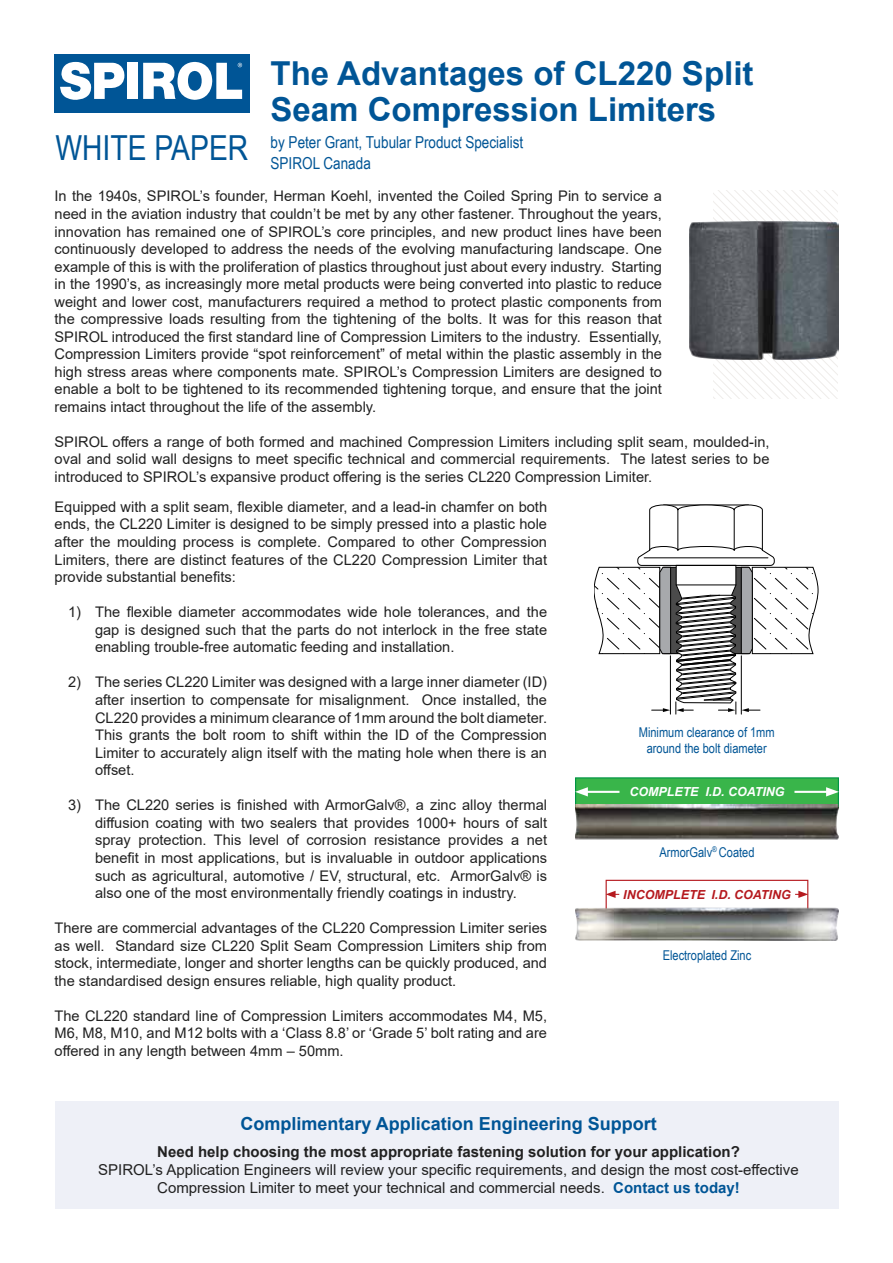
<style>
.page{position:relative;width:893px;height:1263px;background:#fff}
.page>*{position:absolute;margin:0;border:0;box-sizing:border-box;transform-origin:0 0}
.t1{font:700 33px/36px "Arial";color:#005596}
.t2{font:700 18px "Arial";color:#005596}
.t3{font:16.5px/21px "Arial Narrow";color:#005596}
.t4{font:15px/18px "Arial";color:#212121;text-align:center}
.t5{font:700 15px "Arial";color:#212121}
.t6{font:14.7px/17.5px "Arial";color:#212121;text-align:justify}
.t7{font:13.5px/16.2px "Arial Narrow";color:#005596;text-align:center}
.t8{font:italic 700 12.45px "Arial";color:#b5191e}
.t9{font:italic 700 12.45px "Arial";color:#fff}
.s1{font-weight:700;color:#005596}
</style>
<div class="page">
<div style="left:55px;top:1101px;width:784px;height:108px;background:#eef0f7"></div>
<svg style="left:714px;top:191px;width:124px;height:207px"></svg>
<img style="left:689px;top:221px;width:150px;height:139px">
<svg style="left:594px;top:504px;width:225px;height:210px"></svg>
<div style="left:606px;top:880px;width:202px;height:35px;border:1px solid #b5191e"></div>
<img style="left:575px;top:907px;width:263px;height:33px">
<svg style="left:606px;top:891px;width:13px;height:7px"></svg>
<svg style="left:795px;top:891px;width:13px;height:7px"></svg>
<div style="left:575px;top:777px;width:264px;height:31px;background:#39b54a;border:1px solid #009444"></div>
<img style="left:575px;top:804px;width:263px;height:36px">
<hr style="left:584px;top:791px;width:35px;height:2px;background:#fff">
<svg style="left:575px;top:787px;width:13px;height:9px"></svg>
<hr style="left:794px;top:791px;width:36px;height:2px;background:#fff">
<svg style="left:826px;top:787px;width:13px;height:9px"></svg>
<div style="left:54px;top:54px;width:195px;height:58px;background:#005596"></div>
<div style="left:128px;top:63px;width:10px;height:36px;background:#fff"></div>
<svg style="left:60px;top:62px;width:65px;height:38px"></svg>
<svg style="left:143px;top:61px;width:99px;height:39px"></svg>
<h1 class="t1" style="left:271px;top:56px;width:484px">The Advantages of CL220 Split<br>Seam Compression Limiters</h1>
<p class="t3" style="left:55px;top:131px;width:469px;text-indent:215px">by Peter Grant, Tubular Product Specialist<br><sup>WHITE</sup> <sup>PAPER</sup> SPIROL Canada</p>
<p class="t6" style="left:55px;top:187px;width:609px">In the 1940s, SPIROL’s founder, Herman Koehl, invented the Coiled Spring Pin to service a need in the aviation industry that couldn’t be met by any other fastener. Throughout the years, innovation has remained one of SPIROL’s core principles, and new product lines have been continuously developed to address the needs of the evolving manufacturing landscape. One example of this is with the proliferation of plastics throughout just about every industry. Starting in the 1990’s, as increasingly more metal products were being converted into plastic to reduce weight and lower cost, manufacturers required a method to protect plastic components from the compressive loads resulting from the tightening of the bolts. It was for this reason that SPIROL introduced the first standard line of Compression Limiters to the industry. Essentially, Compression Limiters provide “spot reinforcement” of metal within the plastic assembly in the high stress areas where components mate. SPIROL’s Compression Limiters are designed to enable a bolt to be tightened to its recommended tightening torque, and ensure that the joint remains intact throughout the life of the assembly.</p>
<p class="t6" style="left:55px;top:433px;width:716px">SPIROL offers a range of both formed and machined Compression Limiters including split seam, moulded-in, oval and solid wall designs to meet specific technical and commercial requirements. The latest series to be introduced to SPIROL’s expansive product offering is the series CL220 Compression Limiter.</p>
<p class="t6" style="left:55px;top:498px;width:494px">Equipped with a split seam, flexible diameter, and a lead-in chamfer on both ends, the CL220 Limiter is designed to be simply pressed into a plastic hole after the moulding process is complete. Compared to other Compression Limiters, there are distinct features of the CL220 Compression Limiter that provide substantial benefits:</p>
<p class="t6" style="left:95px;top:603px;width:454px;text-indent:-27px">1) The flexible diameter accommodates wide hole tolerances, and the gap is designed such that the parts do not interlock in the free state enabling trouble-free automatic feeding and installation.</p>
<p class="t6" style="left:95px;top:673px;width:454px;text-indent:-27px">2) The series CL220 Limiter was designed with a large inner diameter (ID) after insertion to compensate for misalignment. Once installed, the CL220 provides a minimum clearance of 1mm around the bolt diameter.<br>This grants the bolt room to shift within the ID of the Compression Limiter to accurately align itself with the mating hole when there is an offset.</p>
<p class="t6" style="left:95px;top:796px;width:454px;text-indent:-27px">3) The CL220 series is finished with ArmorGalv®, a zinc alloy thermal diffusion coating with two sealers that provides 1000+ hours of salt spray protection. This level of corrosion resistance provides a net benefit in most applications, but is invaluable in outdoor applications such as agricultural, automotive / EV, structural, etc. ArmorGalv® is also one of the most environmentally friendly coatings in industry.</p>
<p class="t6" style="left:55px;top:919px;width:494px">There are commercial advantages of the CL220 Compression Limiter series as well. Standard size CL220 Split Seam Compression Limiters ship from stock, intermediate, longer and shorter lengths can be quickly produced, and the standardised design ensures reliable, high quality product.</p>
<p class="t6" style="left:55px;top:1007px;width:494px">The CL220 standard line of Compression Limiters accommodates M4, M5, M6, M8, M10, and M12 bolts with a ‘Class 8.8’ or ‘Grade 5’ bolt rating and are offered in any length between 4mm – 50mm.</p>
<p class="t7" style="left:639px;top:723px;width:137px">Minimum clearance of 1mm around the bolt diameter</p>
<p class="t9" style="left:629px;top:783px;width:157px">COMPLETE I.D. COATING</p>
<p class="t7" style="left:659px;top:843px;width:97px">ArmorGalv<sup>®</sup> Coated</p>
<p class="t8" style="left:623px;top:886px;width:169px">INCOMPLETE I.D. COATING</p>
<p class="t7" style="left:663px;top:947px;width:90px">Electroplated Zinc</p>
<p class="t2" style="left:240px;top:1110px;width:418px">Complimentary Application Engineering Support</p>
<p class="t5" style="left:157px;top:1141px;width:584px">Need help choosing the most appropriate fastening solution for your application?</p>
<p class="t4" style="left:98px;top:1160px;width:702px">SPIROL’s Application Engineers will review your specific requirements, and design the most cost-effective<br>Compression Limiter to meet your technical and commercial needs. <span class="s1">Contact us today!</span></p>
</div>
